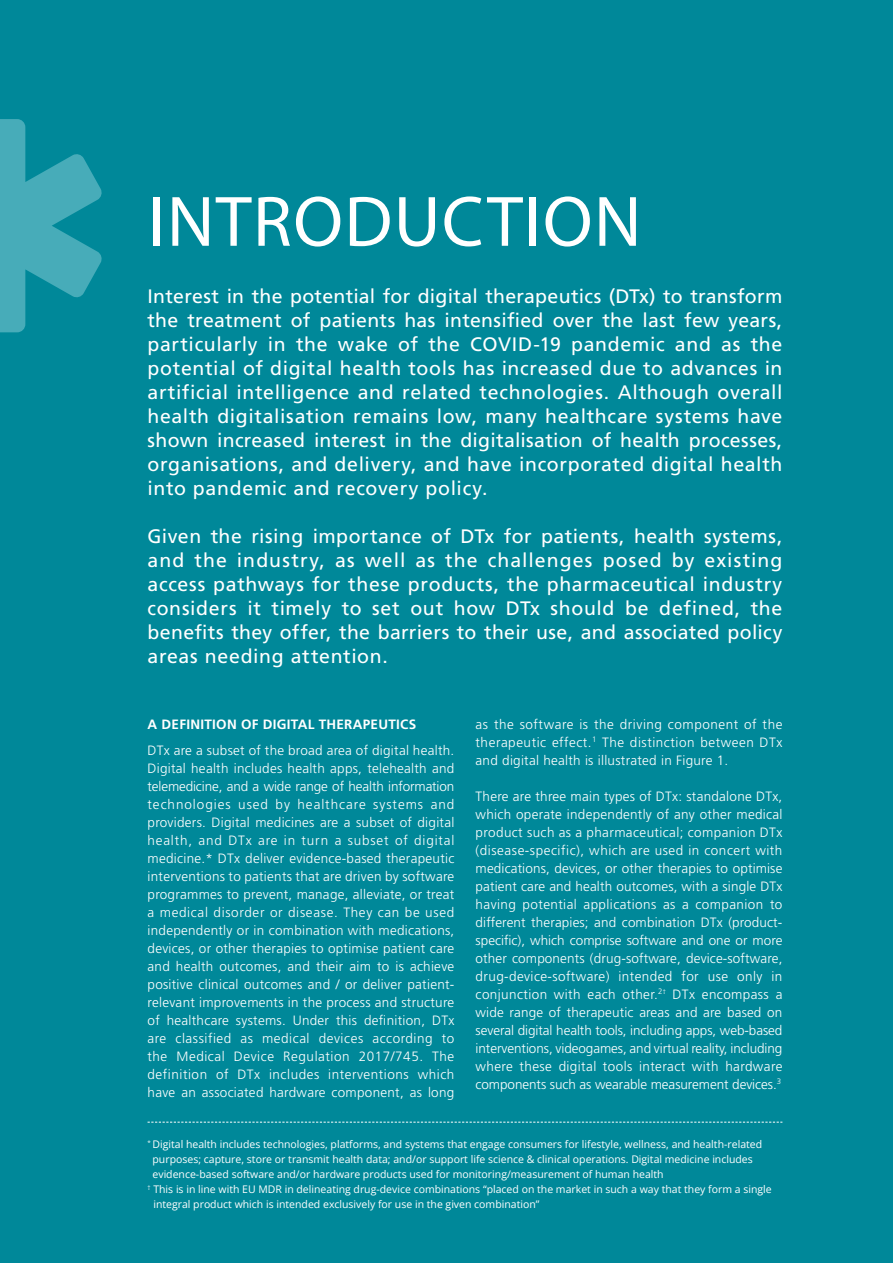
<style>
.page{position:relative;width:893px;height:1263px;background:#089}
.page>*{position:absolute;margin:0;border:0;box-sizing:border-box;transform-origin:0 0}
.WhitePaper_-_TITLE_H{font:72px "Myriad Pro";letter-spacing:.02em;color:#fff}
.WhitePaper_-_introdu{font:19.5px/24px "Frutiger LT Std";letter-spacing:.03em;color:#fff;text-align:justify}
.t1{font:300 13.5px/18px "Frutiger LT Std";letter-spacing:.02em;color:#fff;text-align:justify}
.WhitePaper_-_Subtitl{font:700 13.5px "Frutiger LT Std";letter-spacing:.02em;color:#fff}
.t2{font:10.5px/15px "Open Sans";color:#fff}
</style>
<div class="page">
<svg style="left:0;top:119px;width:102px;height:213px"></svg>
<svg style="left:148px;top:1122px;width:634px;height:1px"></svg>
<p class="WhitePaper_-_TITLE_H" style="left:148px;top:177px;width:495px">INTRODUCTION</p>
<p class="WhitePaper_-_introdu" style="left:148px;top:285px;width:636px">Interest in the potential for digital therapeutics (DTx) to transform the treatment of patients has intensified over the last few years, particularly in the wake of the COVID-19 pandemic and as the potential of digital health tools has increased due to advances in artificial intelligence and related technologies. Although overall health digitalisation remains low, many healthcare systems have shown increased interest in the digitalisation of health processes, organisations, and delivery, and have incorporated digital health into pandemic and recovery policy.</p>
<p class="WhitePaper_-_introdu" style="left:148px;top:525px;width:636px">Given the rising importance of DTx for patients, health systems, and the industry, as well as the challenges posed by existing access pathways for these products, the pharmaceutical industry considers it timely to set out how DTx should be defined, the benefits they offer, the barriers to their use, and associated policy areas needing attention.</p>
<p class="WhitePaper_-_Subtitl" style="left:148px;top:716px;width:270px">A DEFINITION OF DIGITAL THERAPEUTICS</p>
<p class="t1" style="left:148px;top:742px;width:308px">DTx are a subset of the broad area of digital health.<br>Digital health includes health apps, telehealth and telemedicine, and a wide range of health information technologies used by healthcare systems and providers. Digital medicines are a subset of digital health, and DTx are in turn a subset of digital medicine.* DTx deliver evidence-based therapeutic interventions to patients that are driven by software programmes to prevent, manage, alleviate, or treat a medical disorder or disease. They can be used independently or in combination with medications, devices, or other therapies to optimise patient care and health outcomes, and their aim to is achieve positive clinical outcomes and / or deliver patient&shy;relevant improvements in the process and structure of healthcare systems. Under this definition, DTx are classified as medical devices according to the Medical Device Regulation 2017/745. The definition of DTx includes interventions which have an associated hardware component, as long</p>
<p class="t1" style="left:476px;top:715px;width:308px">as the software is the driving component of the therapeutic effect.<sup>1</sup> The distinction between DTx and digital health is illustrated in Figure 1.</p>
<p class="t1" style="left:476px;top:787px;width:308px">There are three main types of DTx: standalone DTx, which operate independently of any other medical product such as a pharmaceutical; companion DTx (disease-specific), which are used in concert with medications, devices, or other therapies to optimise patient care and health outcomes, with a single DTx having potential applications as a companion to different therapies; and combination DTx (product&shy;specific), which comprise software and one or more other components (drug-software, device-software, drug-device-software) intended for use only in conjunction with each other.<sup>2</sup><sup>†</sup> DTx encompass a wide range of therapeutic areas and are based on several digital health tools, including apps, web-based interventions, videogames, and virtual reality, including where these digital tools interact with hardware components such as wearable measurement devices.<sup>3</sup></p>
<p class="t2" style="left:153px;top:1136px;width:611px;text-indent:-5px"><sup>*</sup> Digital health includes technologies, platforms, and systems that engage consumers for lifestyle, wellness, and health-related purposes; capture, store or transmit health data; and/or support life science &amp; clinical operations. Digital medicine includes evidence-based software and/or hardware products used for monitoring/measurement of human health</p>
<p class="t2" style="left:153px;top:1181px;width:620px;text-indent:-6px"><sup>†</sup> This is in line with EU MDR in delineating drug-device combinations “placed on the market in such a way that they form a single integral product which is intended exclusively for use in the given combination”</p>
</div>
